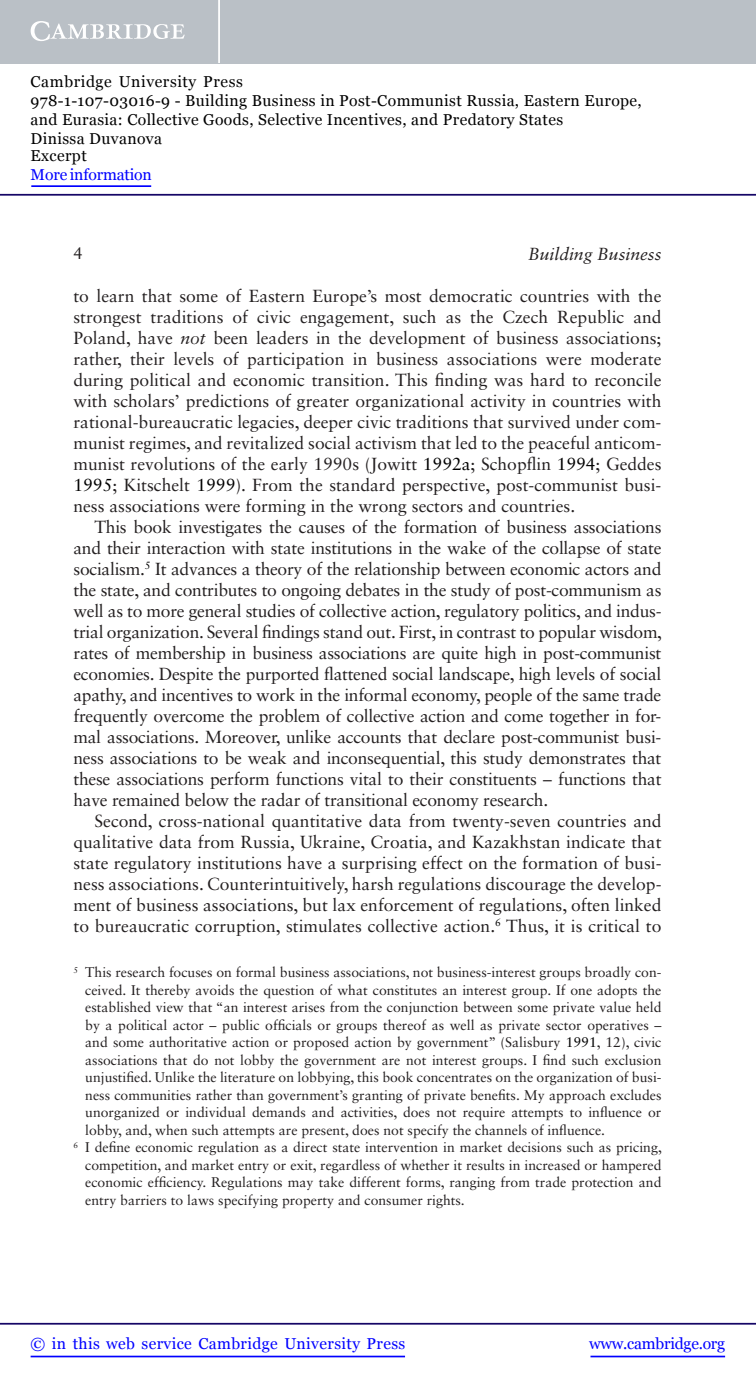
<style>
.page{position:relative;width:756px;height:1388px;background:#fff}
.page>*{position:absolute;margin:0;border:0;box-sizing:border-box;transform-origin:0 0}
.t1{font:17.5px "Sabon LT Std";color:#231f20}
.t2{font:italic 17.5px "Sabon LT Std";color:#231f20}
.t3{font:16.62px "Sabon LT Std";color:#231f20}
.t4{font:15.75px/18.6px "Georgia";letter-spacing:.025em;color:#000}
.t5{font:15.75px "Georgia";letter-spacing:.025em;color:#00f}
.t6{font:15.75px "Georgia";letter-spacing:-.015em;color:#00f}
.t7{font:15.75px "Georgia";letter-spacing:-.01em;color:#00f}
.t8{font:14px "Sabon LT Std";color:#231f20}
.s1{font-style:italic}
.s2{color:#000}
</style>
<div class="page">
<hr style="left:591px;top:1355px;width:134px;height:2px;background:#00f">
<hr style="left:0;top:1323px;width:756px;height:1px;background:#150666">
<hr style="left:31px;top:1355px;width:374px;height:2px;background:#00f">
<div style="left:0;top:0;width:756px;height:63px;background:#bac0c6"></div>
<svg style="left:31px;top:21px;width:154px;height:20px"></svg>
<hr style="left:218px;top:0;width:2px;height:63px;background:#fff">
<hr style="left:0;top:194px;width:756px;height:2px;background:#150666">
<hr style="left:31px;top:185px;width:120px;height:2px;background:#00f">
<p class="t4" style="left:31px;top:72px;width:613px">Cambridge University Press<br>978-1-107-03016-9 - Building Business in Post-Communist Russia, Eastern Europe, and Eurasia: Collective Goods, Selective Incentives, and Predatory States<br>Dinissa Duvanova<br>Excerpt</p>
<p class="t7" style="left:31px;top:166px;width:123px">More information</p>
<p class="t3" style="left:74px;top:243px;width:11px">4</p>
<p class="t2" style="left:528px;top:243px;width:135px">Building Business</p>
<p class="t1" style="left:74px;top:285px;width:589px">to learn that some of Eastern Europe’s most democratic countries with the</p>
<p class="t1" style="left:74px;top:306px;width:590px">strongest traditions of civic engagement, such as the Czech Republic and</p>
<p class="t1" style="left:74px;top:327px;width:589px">Poland, have <span class="s1">not</span> been leaders in the development of business associations;</p>
<p class="t1" style="left:74px;top:348px;width:589px">rather, their levels of participation in business associations were moderate</p>
<p class="t1" style="left:74px;top:369px;width:590px">during political and economic transition. This finding was hard to reconcile</p>
<p class="t1" style="left:74px;top:390px;width:590px">with scholars’ predictions of greater organizational activity in countries with</p>
<p class="t1" style="left:74px;top:411px;width:589px">rational-bureaucratic legacies, deeper civic traditions that survived under com-</p>
<p class="t1" style="left:74px;top:432px;width:590px">munist regimes, and revitalized social activism that led to the peaceful anticom-</p>
<p class="t1" style="left:74px;top:453px;width:589px">munist revolutions of the early 1990s (Jowitt <span class="s2">1992a</span>; Schopflin <span class="s2">1994</span>; Geddes</p>
<p class="t1" style="left:73px;top:474px;width:589px"><span class="s2">1995</span>; Kitschelt <span class="s2">1999</span>). From the standard perspective, post-communist busi-</p>
<p class="t1" style="left:73px;top:495px;width:503px">ness associations were forming in the wrong sectors and countries.</p>
<p class="t1" style="left:94px;top:516px;width:569px">This book investigates the causes of the formation of business associations</p>
<p class="t1" style="left:73px;top:537px;width:590px">and their interaction with state institutions in the wake of the collapse of state</p>
<p class="t1" style="left:73px;top:558px;width:590px">socialism.<sup>5</sup> It advances a theory of the relationship between economic actors and</p>
<p class="t1" style="left:73px;top:579px;width:590px">the state, and contributes to ongoing debates in the study of post-communism as</p>
<p class="t1" style="left:73px;top:600px;width:590px">well as to more general studies of collective action, regulatory politics, and indus-</p>
<p class="t1" style="left:73px;top:621px;width:590px">trial organization. Several findings stand out. First, in contrast to popular wisdom,</p>
<p class="t1" style="left:73px;top:642px;width:589px">rates of membership in business associations are quite high in post-communist</p>
<p class="t1" style="left:73px;top:663px;width:589px">economies. Despite the purported flattened social landscape, high levels of social</p>
<p class="t1" style="left:73px;top:684px;width:589px">apathy, and incentives to work in the informal economy, people of the same trade</p>
<p class="t1" style="left:73px;top:705px;width:589px">frequently overcome the problem of collective action and come together in for-</p>
<p class="t1" style="left:73px;top:726px;width:589px">mal associations. Moreover, unlike accounts that declare post-communist busi-</p>
<p class="t1" style="left:73px;top:747px;width:589px">ness associations to be weak and inconsequential, this study demonstrates that</p>
<p class="t1" style="left:73px;top:768px;width:590px">these associations perform functions vital to their constituents – functions that</p>
<p class="t1" style="left:74px;top:789px;width:476px">have remained below the radar of transitional economy research.</p>
<p class="t1" style="left:95px;top:810px;width:569px">Second, cross-national quantitative data from twenty-seven countries and</p>
<p class="t1" style="left:74px;top:831px;width:590px">qualitative data from Russia, Ukraine, Croatia, and Kazakhstan indicate that</p>
<p class="t1" style="left:74px;top:852px;width:590px">state regulatory institutions have a surprising effect on the formation of busi-</p>
<p class="t1" style="left:74px;top:873px;width:590px">ness associations. Counterintuitively, harsh regulations discourage the develop-</p>
<p class="t1" style="left:74px;top:894px;width:589px">ment of business associations, but lax enforcement of regulations, often linked</p>
<p class="t1" style="left:74px;top:915px;width:590px">to bureaucratic corruption, stimulates collective action.<sup>6</sup> Thus, it is critical to</p>
<p class="t8" style="left:74px;top:964px;width:589px"><sup>5</sup> This research focuses on formal business associations, not business-interest groups broadly con-</p>
<p class="t8" style="left:85px;top:982px;width:578px">ceived. It thereby avoids the question of what constitutes an interest group. If one adopts the</p>
<p class="t8" style="left:85px;top:999px;width:578px">established view that “an interest arises from the conjunction between some private value held</p>
<p class="t8" style="left:85px;top:1017px;width:578px">by a political actor – public officials or groups thereof as well as private sector operatives –</p>
<p class="t8" style="left:85px;top:1034px;width:578px">and some authoritative action or proposed action by government” (Salisbury <span class="s2">1991</span>, 12), civic</p>
<p class="t8" style="left:85px;top:1052px;width:578px">associations that do not lobby the government are not interest groups. I find such exclusion</p>
<p class="t8" style="left:85px;top:1069px;width:578px">unjustified. Unlike the literature on lobbying, this book concentrates on the organization of busi-</p>
<p class="t8" style="left:85px;top:1087px;width:578px">ness communities rather than government’s granting of private benefits. My approach excludes</p>
<p class="t8" style="left:85px;top:1104px;width:578px">unorganized or individual demands and activities, does not require attempts to influence or</p>
<p class="t8" style="left:85px;top:1122px;width:521px">lobby, and, when such attempts are present, does not specify the channels of influence.</p>
<p class="t8" style="left:74px;top:1139px;width:590px"><sup>6</sup> I define economic regulation as a direct state intervention in market decisions such as pricing,</p>
<p class="t8" style="left:85px;top:1157px;width:578px">competition, and market entry or exit, regardless of whether it results in increased or hampered</p>
<p class="t8" style="left:85px;top:1174px;width:578px">economic efficiency. Regulations may take different forms, ranging from trade protection and</p>
<p class="t8" style="left:85px;top:1192px;width:381px">entry barriers to laws specifying property and consumer rights.</p>
<p class="t5" style="left:31px;top:1335px;width:376px">© in this web service Cambridge University Press</p>
<p class="t6" style="left:589px;top:1335px;width:137px">www.cambridge.org</p>
</div>
